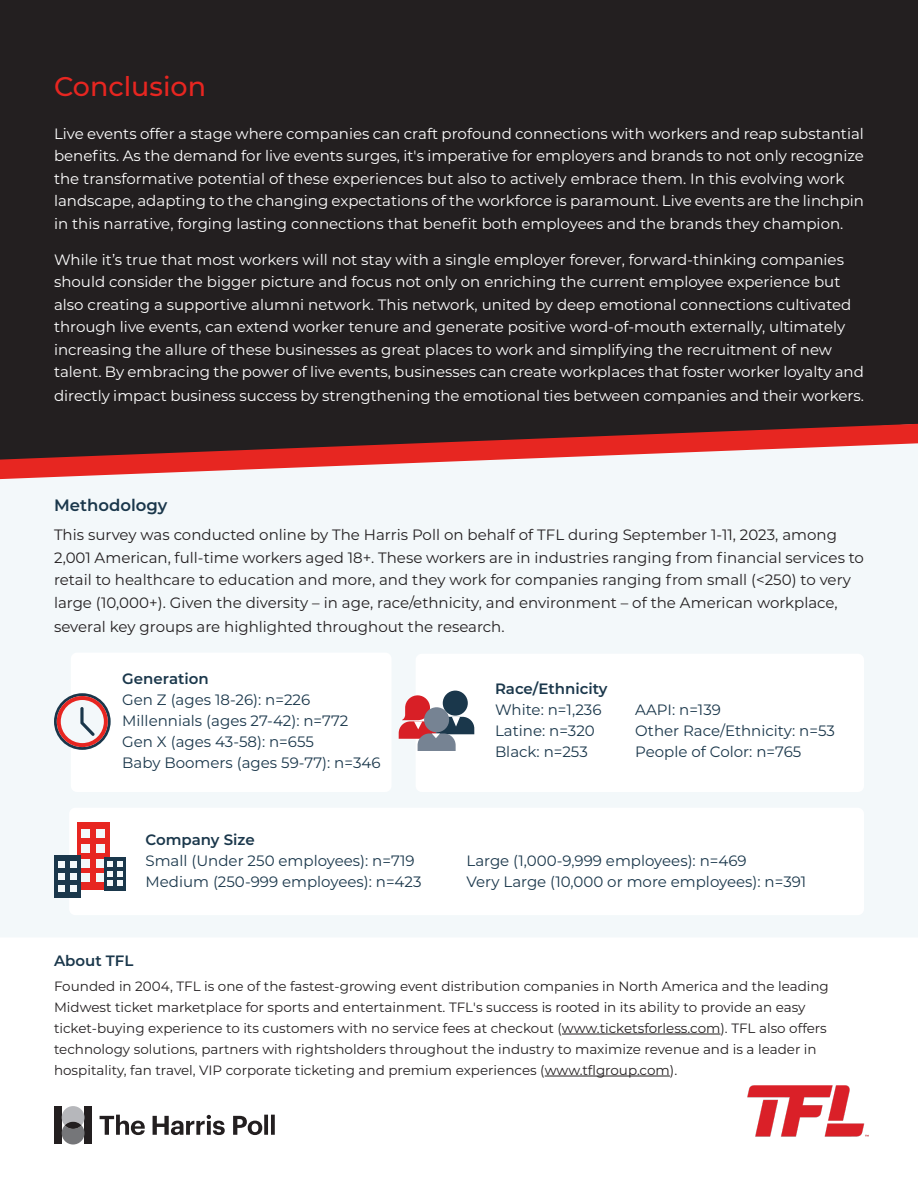
<style>
.page{position:relative;width:918px;height:1188px;background:#fff}
.page>*{position:absolute;margin:0;border:0;box-sizing:border-box;transform-origin:0 0}
.t1{font:500 27px "Montserrat";color:#e72621}
.t2{font:600 16.5px "Montserrat";color:#1a374b}
.t3{font:15px/22.5px "Montserrat";color:#fff}
.t4{font:15px/22.5px "Montserrat";color:#231f20}
.t5{font:15px "Montserrat";color:#1a374b}
.t6{font:600 15px "Montserrat";color:#1a374b}
.t7{font:13.5px/21px "Montserrat";color:#231f20}
</style>
<div class="page">
<div style="left:0;top:493px;width:918px;height:444px;background:#f3f8fa"></div>
<div style="left:71px;top:653px;width:321px;height:139px;background:#fff;border-radius:6px"></div>
<svg style="left:54px;top:693px;width:57px;height:57px"></svg>
<div style="left:416px;top:654px;width:448px;height:138px;background:#fff;border-radius:6px"></div>
<div style="left:443px;top:691px;width:25px;height:25px;background:#1a374b;border-radius:50%"></div>
<svg style="left:399px;top:695px;width:75px;height:56px"></svg>
<div style="left:69px;top:808px;width:795px;height:107px;background:#fff;border-radius:6px"></div>
<div style="left:77px;top:822px;width:33px;height:67px;background:#e72621"></div>
<div style="left:97px;top:830px;width:8px;height:8px;background:#f3f8fa"></div>
<div style="left:97px;top:844px;width:8px;height:9px;background:#f3f8fa"></div>
<div style="left:97px;top:859px;width:8px;height:8px;background:#f3f8fa"></div>
<div style="left:97px;top:874px;width:8px;height:8px;background:#f3f8fa"></div>
<div style="left:81px;top:830px;width:9px;height:8px;background:#f3f8fa"></div>
<div style="left:81px;top:844px;width:9px;height:9px;background:#f3f8fa"></div>
<div style="left:81px;top:859px;width:9px;height:8px;background:#f3f8fa"></div>
<div style="left:81px;top:874px;width:9px;height:8px;background:#f3f8fa"></div>
<div style="left:54px;top:856px;width:27px;height:42px;background:#1a374b"></div>
<div style="left:70px;top:861px;width:7px;height:7px;background:#f3f8fa"></div>
<div style="left:70px;top:873px;width:7px;height:7px;background:#f3f8fa"></div>
<div style="left:70px;top:885px;width:7px;height:7px;background:#f3f8fa"></div>
<div style="left:58px;top:861px;width:7px;height:7px;background:#f3f8fa"></div>
<div style="left:58px;top:873px;width:7px;height:7px;background:#f3f8fa"></div>
<div style="left:58px;top:885px;width:7px;height:7px;background:#f3f8fa"></div>
<div style="left:104px;top:857px;width:21px;height:33px;background:#1a374b"></div>
<svg style="left:107px;top:861px;width:16px;height:25px"></svg>
<div style="left:0;top:0;width:918px;height:412px;background:#231f20"></div>
<svg style="left:0;top:412px;width:918px;height:81px"></svg>
<hr style="left:562px;top:1034px;width:158px;height:1px;background:#231f20">
<hr style="left:545px;top:1076px;width:125px;height:1px;background:#231f20">
<div style="left:54px;top:1106px;width:8px;height:38px;background:#231f20"></div>
<div style="left:85px;top:1106px;width:7px;height:38px;background:#231f20"></div>
<svg style="left:62px;top:1106px;width:23px;height:38px"></svg>
<svg style="left:65px;top:1122px;width:16px;height:7px"></svg>
<svg style="left:100px;top:1115px;width:175px;height:20px"></svg>
<img style="left:747px;top:1085px;width:122px;height:52px">
<p class="t1" style="left:54px;top:68px;width:154px">Conclusion</p>
<p class="t3" style="left:54px;top:122px;width:812px">Live events offer a stage where companies can craft profound connections with workers and reap substantial benefits. As the demand for live events surges, it's imperative for employers and brands to not only recognize the transformative potential of these experiences but also to actively embrace them. In this evolving work landscape, adapting to the changing expectations of the workforce is paramount. Live events are the linchpin in this narrative, forging lasting connections that benefit both employees and the brands they champion.</p>
<p class="t3" style="left:54px;top:248px;width:811px">While it’s true that most workers will not stay with a single employer forever, forward-thinking companies should consider the bigger picture and focus not only on enriching the current employee experience but also creating a supportive alumni network. This network, united by deep emotional connections cultivated through live events, can extend worker tenure and generate positive word-of-mouth externally, ultimately increasing the allure of these businesses as great places to work and simplifying the recruitment of new talent. By embracing the power of live events, businesses can create workplaces that foster worker loyalty and</p>
<p class="t3" style="left:54px;top:384px;width:811px">directly impact business success by strengthening the emotional ties between companies and their workers.</p>
<p class="t2" style="left:54px;top:493px;width:115px">Methodology</p>
<p class="t4" style="left:54px;top:523px;width:811px">This survey was conducted online by The Harris Poll on behalf of TFL during September 1-11, 2023, among 2,001 American, full-time workers aged 18+. These workers are in industries ranging from financial services to retail to healthcare to education and more, and they work for companies ranging from small (&lt;250) to very large (10,000+). Given the diversity – in age, race/ethnicity, and environment – of the American workplace,</p>
<p class="t4" style="left:54px;top:615px;width:452px">several key groups are highlighted throughout the research.</p>
<p class="t6" style="left:122px;top:668px;width:88px">Generation</p>
<p class="t5" style="left:122px;top:690px;width:189px">Gen Z (ages 18-26): n=226</p>
<p class="t5" style="left:122px;top:711px;width:228px">Millennials (ages 27-42): n=772</p>
<p class="t5" style="left:122px;top:732px;width:193px">Gen X (ages 43-58): n=655</p>
<p class="t5" style="left:122px;top:753px;width:260px">Baby Boomers (ages 59-77): n=346</p>
<p class="t6" style="left:495px;top:679px;width:114px">Race/Ethnicity</p>
<p class="t5" style="left:495px;top:700px;width:108px">White: n=1,236</p>
<p class="t5" style="left:495px;top:721px;width:101px">Latine: n=320</p>
<p class="t5" style="left:495px;top:742px;width:94px">Black: n=253</p>
<p class="t5" style="left:635px;top:700px;width:87px">AAPI: n=139</p>
<p class="t5" style="left:635px;top:721px;width:201px">Other Race/Ethnicity: n=53</p>
<p class="t5" style="left:635px;top:742px;width:168px">People of Color: n=765</p>
<p class="t6" style="left:146px;top:829px;width:111px">Company Size</p>
<p class="t5" style="left:146px;top:850px;width:271px">Small (Under 250 employees): n=719</p>
<p class="t5" style="left:146px;top:871px;width:277px">Medium (250-999 employees): n=423</p>
<p class="t5" style="left:466px;top:850px;width:282px">Large (1,000-9,999 employees): n=469</p>
<p class="t5" style="left:466px;top:871px;width:341px">Very Large (10,000 or more employees): n=391</p>
<p class="t6" style="left:54px;top:950px;width:81px">About TFL</p>
<p class="t7" style="left:54px;top:975px;width:776px">Founded in 2004, TFL is one of the fastest-growing event distribution companies in North America and the leading Midwest ticket marketplace for sports and entertainment. TFL's success is rooted in its ability to provide an easy ticket-buying experience to its customers with no service fees at checkout (www.ticketsforless.com). TFL also offers technology solutions, partners with rightsholders throughout the industry to maximize revenue and is a leader in hospitality, fan travel, VIP corporate ticketing and premium experiences (www.tflgroup.com).</p>
</div>
